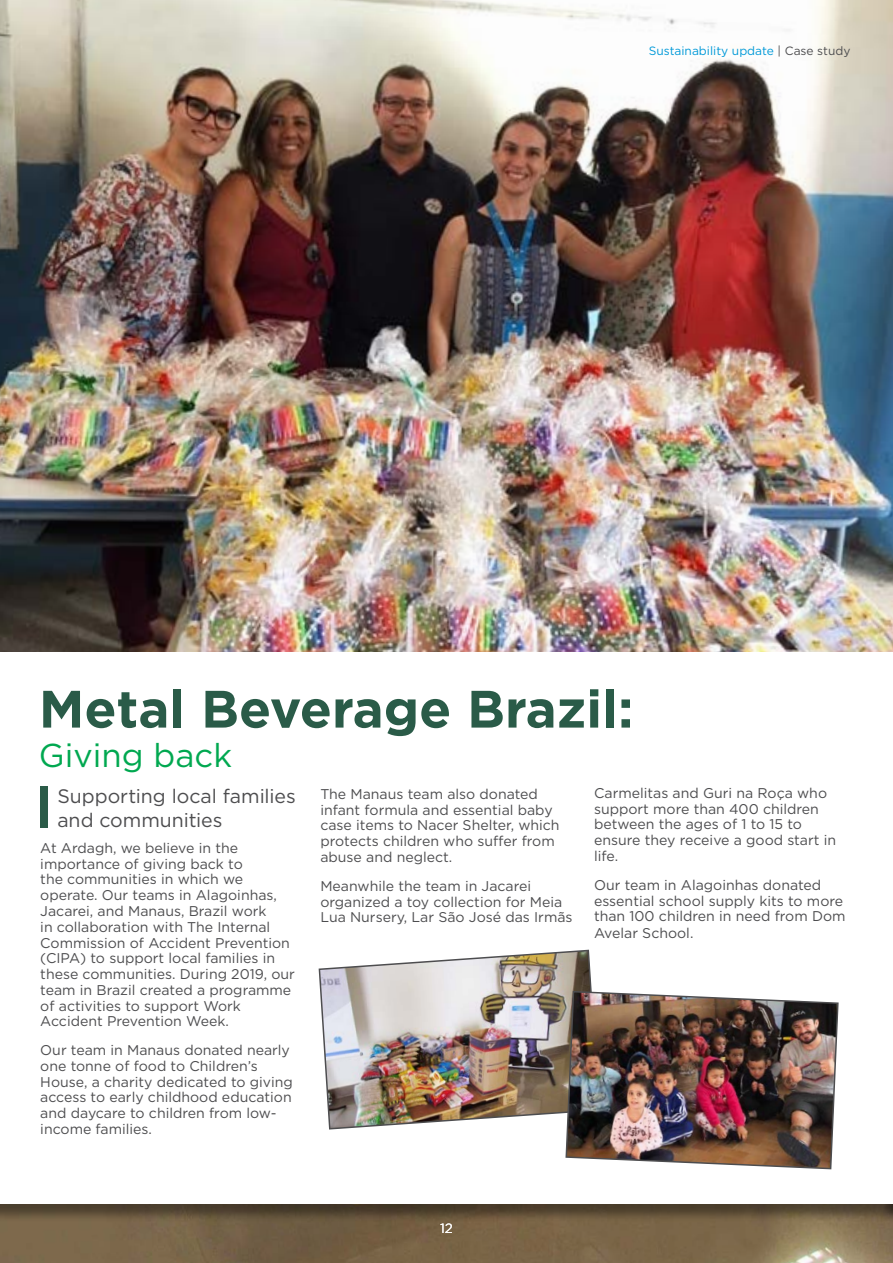
<style>
.page{position:relative;width:893px;height:1263px;background:#fff}
.page>*{position:absolute;margin:0;border:0;box-sizing:border-box;transform-origin:0 0}
.t1{font:700 52.5px "Gotham";color:#2a5b48}
.t2{font:33px "Gotham";color:#00a850}
.t3{font:19.5px/23.4px "Gotham";letter-spacing:-.005em;color:#4d4d4f}
.t4{font:14.1px/15.8px "Gotham";color:#4d4d4f}
.t5{font:13.5px "Gotham";color:#fff}
.t6{font:12px "Gotham";color:#0099d8}
.s1{color:#4d4d4f}
</style>
<div class="page">
<img style="left:0;top:1222px;width:892px;height:41px">
<img style="left:0;top:0;width:882px;height:652px">
<div style="left:0;top:654px;width:893px;height:568px;background:#000;opacity:.4"></div>
<div style="left:0;top:652px;width:893px;height:551px;background:#fff"></div>
<svg style="left:892px;top:1222px;width:1px;height:41px"></svg>
<svg style="left:882px;top:0;width:11px;height:652px;background:#7a8d9a"></svg>
<div style="left:879px;top:654px;width:14px;height:568px;background:#000;opacity:.4"></div>
<div style="left:878px;top:652px;width:15px;height:551px;background:#fff"></div>
<div style="left:40px;top:786px;width:8px;height:42px;background:#2a5b48"></div>
<img style="left:318px;top:949px;width:274px;height:181px">
<img style="left:565px;top:990px;width:274px;height:180px">
<p class="t6" style="left:649px;top:43px;width:203px">Sustainability update <span class="s1">| Case study</span></p>
<h1 class="t1" style="left:39px;top:674px;width:596px">Metal Beverage Brazil:</h1>
<h2 class="t2" style="left:39px;top:734px;width:195px">Giving back</h2>
<p class="t4" style="left:594px;top:785px;width:244px">Carmelitas and Guri na Roça who support more than 400 children between the ages of 1 to 15 to ensure they receive a good start in life.</p>
<p class="t4" style="left:594px;top:876px;width:253px">Our team in Alagoinhas donated essential school supply kits to more than 100 children in need from Dom<br>Avelar School.</p>
<p class="t4" style="left:320px;top:786px;width:241px">The Manaus team also donated infant formula and essential baby case items to Nacer Shelter, which protects children who suffer from abuse and neglect.</p>
<p class="t4" style="left:320px;top:878px;width:254px">Meanwhile the team in Jacarei organized a toy collection for Meia<br>Lua Nursery, Lar São José das Irmãs</p>
<h3 class="t3" style="left:57px;top:784px;width:240px">Supporting local families and communities</h3>
<p class="t4" style="left:40px;top:840px;width:256px">At Ardagh, we believe in the importance of giving back to<br>the communities in which we operate. Our teams in Alagoinhas,<br>Jacarei, and Manaus, Brazil work<br>in collaboration with The Internal<br>Commission of Accident Prevention (CIPA) to support local families in these communities. During 2019, our team in Brazil created a programme of activities to support Work<br>Accident Prevention Week.</p>
<p class="t4" style="left:40px;top:1042px;width:254px">Our team in Manaus donated nearly one tonne of food to Children’s<br>House, a charity dedicated to giving access to early childhood education and daycare to children from low&shy;income families.</p>
<p class="t5" style="left:440px;top:1220px;width:14px">12</p>
</div>
